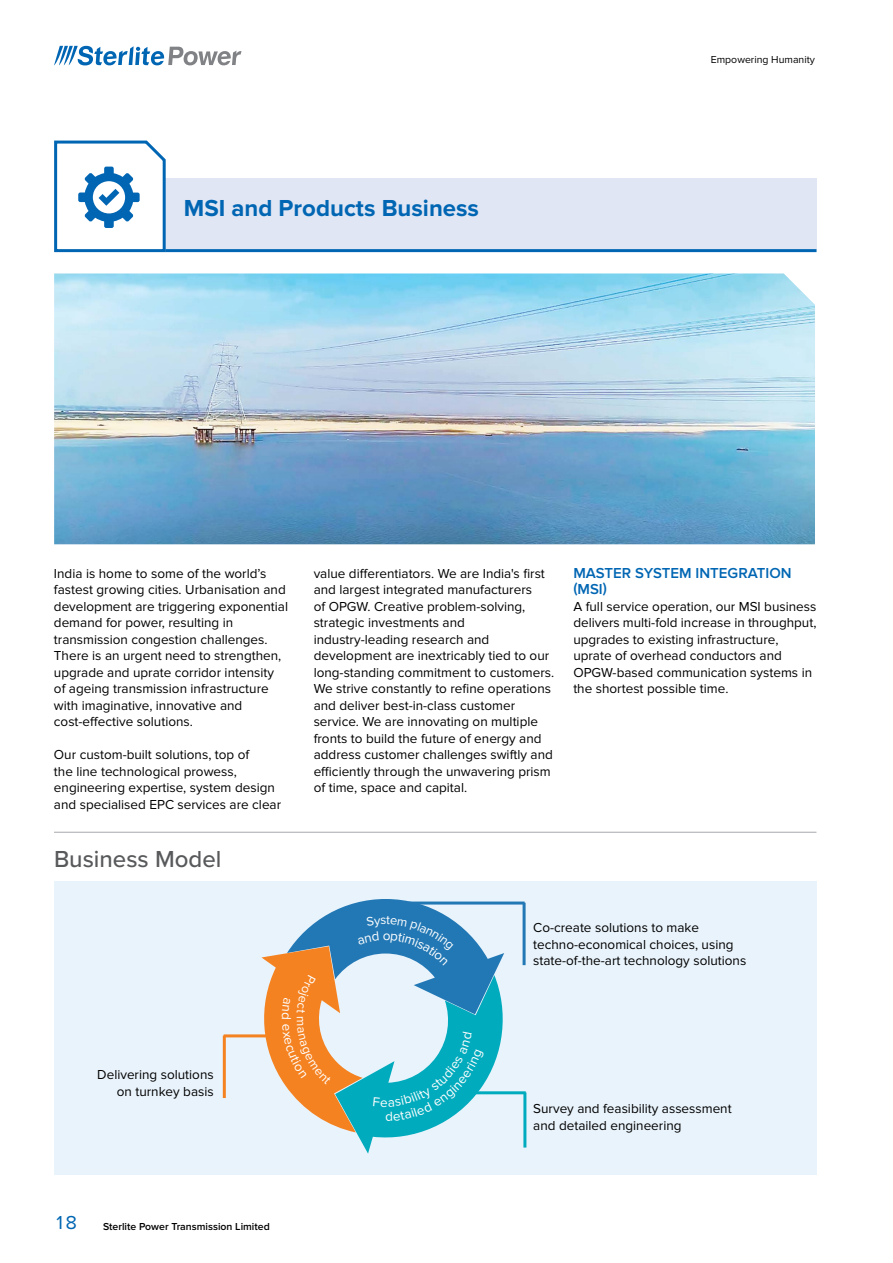
<style>
.page{position:relative;width:893px;height:1263px;background:#fff}
.page>*{position:absolute;margin:0;border:0;box-sizing:border-box;transform-origin:0 0}
.t1{font:700 24px "Proxima Nova";color:#0066b3}
.t2{font:500 24px "Proxima Nova";color:#58595b}
.t3{font:19.5px "Proxima Nova";color:#0066b3}
.t4{font:600 15px/16.5px "Proxima Nova";color:#0066b3}
.t5{font:13.5px/16.5px "Proxima Nova";color:#000}
.t6{font:13.5px "Proxima Nova";color:#fff}
.t7{font:600 10.5px "Proxima Nova";color:#000}
.t8{font:10.5px "Proxima Nova";color:#000}
</style>
<div class="page">
<img style="left:54px;top:273px;width:761px;height:271px">
<div style="left:165px;top:178px;width:651px;height:74px;background:#e1e6f4"></div>
<hr style="left:165px;top:249px;width:651px;height:3px;background:#0066b3">
<svg style="left:54px;top:140px;width:113px;height:113px"></svg>
<div style="left:54px;top:881px;width:762px;height:293px;background:#e9f3fb"></div>
<hr style="left:408px;top:901px;width:117px;height:3px;background:#2278b5">
<hr style="left:224px;top:1034px;width:46px;height:3px;background:#f58220">
<hr style="left:223px;top:1035px;width:3px;height:63px;background:#f58220">
<hr style="left:474px;top:1091px;width:52px;height:3px;background:#00abbd">
<hr style="left:523px;top:1092px;width:3px;height:55px;background:#00abbd">
<hr style="left:523px;top:903px;width:3px;height:62px;background:#2278b5">
<hr style="left:54px;top:832px;width:762px;height:1px;background:#a7a9ac">
<svg style="left:54px;top:46px;width:188px;height:19px"></svg>
<svg style="left:258px;top:899px;width:251px;height:254px"></svg>
<h1 class="t1" style="left:184px;top:194px;width:297px">MSI and Products Business</h1>
<p class="t8" style="left:711px;top:54px;width:106px">Empowering Humanity</p>
<p class="t5" style="left:54px;top:565px;width:236px">India is home to some of the world’s fastest growing cities. Urbanisation and development are triggering exponential demand for power, resulting in transmission congestion challenges.<br>There is an urgent need to strengthen, upgrade and uprate corridor intensity of ageing transmission infrastructure with imaginative, innovative and cost-effective solutions.</p>
<p class="t5" style="left:54px;top:746px;width:229px">Our custom-built solutions, top of<br>the line technological prowess, engineering expertise, system design and specialised EPC services are clear</p>
<h1 class="t2" style="left:54px;top:841px;width:169px">Business Model</h1>
<p class="t5" style="left:314px;top:565px;width:242px">value differentiators. We are India's first and largest integrated manufacturers<br>of OPGW. Creative problem-solving, strategic investments and industry-leading research and development are inextricably tied to our long-standing commitment to customers.<br>We strive constantly to refine operations and deliver best-in-class customer service. We are innovating on multiple fronts to build the future of energy and address customer challenges swiftly and efficiently through the unwavering prism of time, space and capital.</p>
<p class="t4" style="left:573px;top:565px;width:220px">MASTER SYSTEM INTEGRATION (MSI)</p>
<p class="t5" style="left:573px;top:598px;width:245px">A full service operation, our MSI business delivers multi-fold increase in throughput, upgrades to existing infrastructure, uprate of overhead conductors and OPGW-based communication systems in the shortest possible time.</p>
<p class="t5" style="left:533px;top:920px;width:215px">Co-create solutions to make techno-economical choices, using state-of-the-art technology solutions</p>
<p class="t5" style="left:97px;top:1066px;width:118px;text-align:right">Delivering solutions on turnkey basis</p>
<h2 class="t3" style="left:54px;top:1212px;width:25px">18</h2>
<p class="t7" style="left:103px;top:1221px;width:168px">Sterlite Power Transmission Limited</p>
<p class="t6" style="left:380px;top:1094px;width:9px">e</p>
<p class="t5" style="left:533px;top:1100px;width:200px">Survey and feasibility assessment and detailed engineering</p>
</div>
